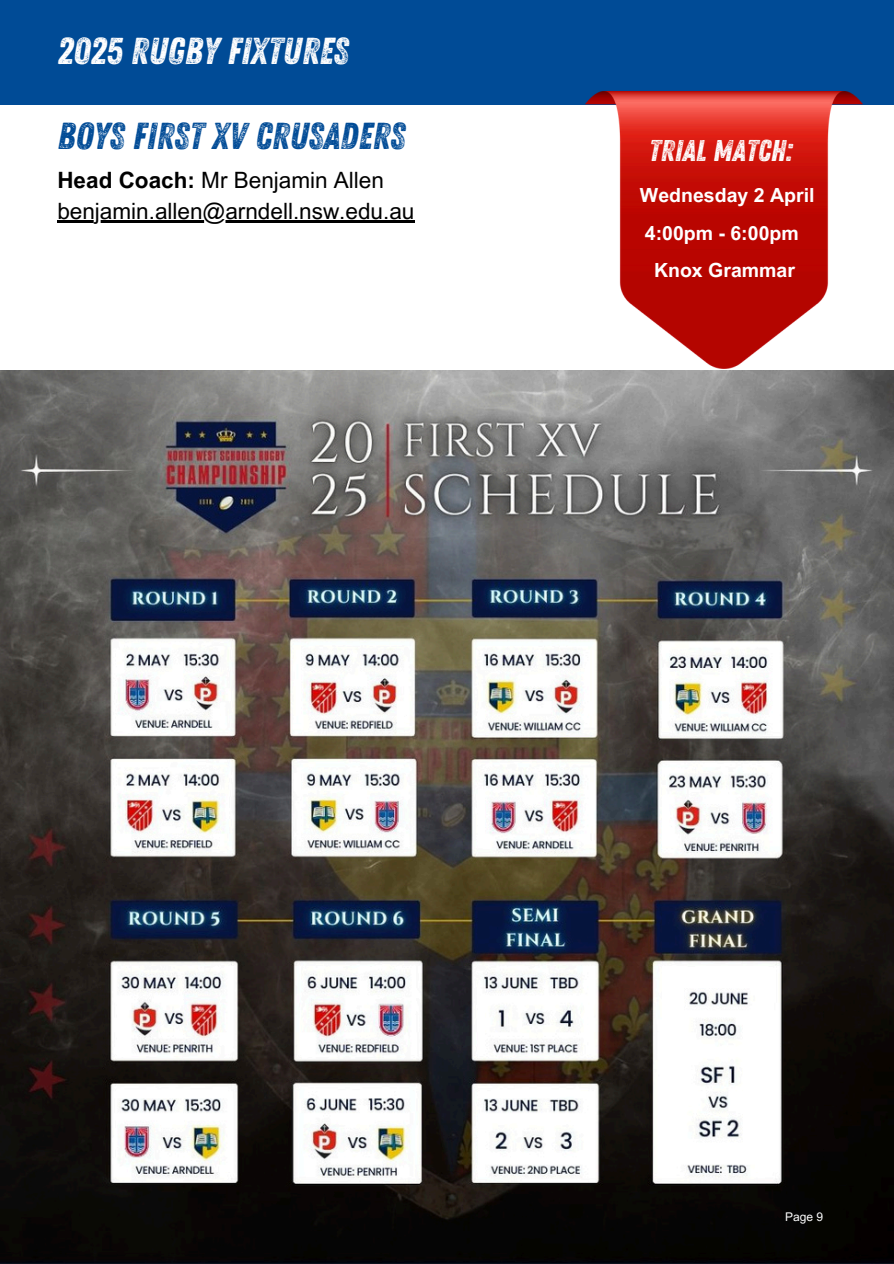
<style>
.page{position:relative;width:894px;height:1264px;background:#fff}
.page>*{position:absolute;margin:0;border:0;box-sizing:border-box;transform-origin:0 0}
.t1{font:37.5px "Zing Rust G2 Base";color:#004b96}
.t2{font:37.5px "Zing Rust G2 Base";color:#fff}
.t3{font:30px "Zing Rust G2 Base";color:#fff}
.t4{font:22.5px "Arial MT Pro";color:#000}
.t5{font:700 19.5px/37.2px "Arial MT Pro";color:#fff;text-align:center}
.t6{font:12px "Arial MT Pro";color:#fff}
.s1{font-weight:700}
</style>
<div class="page">
<div style="left:0;top:0;width:893px;height:105px;background:#004b96"></div>
<img style="left:0;top:370px;width:893px;height:893px">
<img style="left:585px;top:92px;width:277px;height:276px">
<hr style="left:57px;top:220px;width:357px;height:2px;background:#000">
<h1 class="t2" style="left:57px;top:29px;width:292px">2025 RUGBY FIXTURES</h1>
<h4 class="t1" style="left:57px;top:114px;width:349px">BOYS FIRST XV CRUSADERS</h4>
<p class="t4" style="left:57px;top:171px;width:328px"><span class="s1">Head Coach:</span> Mr Benjamin Allen</p>
<h2 class="t4" style="left:57px;top:203px;width:358px">benjamin.allen@arndell.nsw.edu.au</h2>
<h3 class="t3" style="left:648px;top:133px;width:145px">TRIAL MATCH:</h3>
<p class="t5" style="left:639px;top:179px;width:176px">Wednesday 2 April<br>4:00pm - 6:00pm<br>Knox Grammar</p>
<h1 class="t6" style="left:785px;top:1212px;width:40px">Page 9</h1>
</div>
